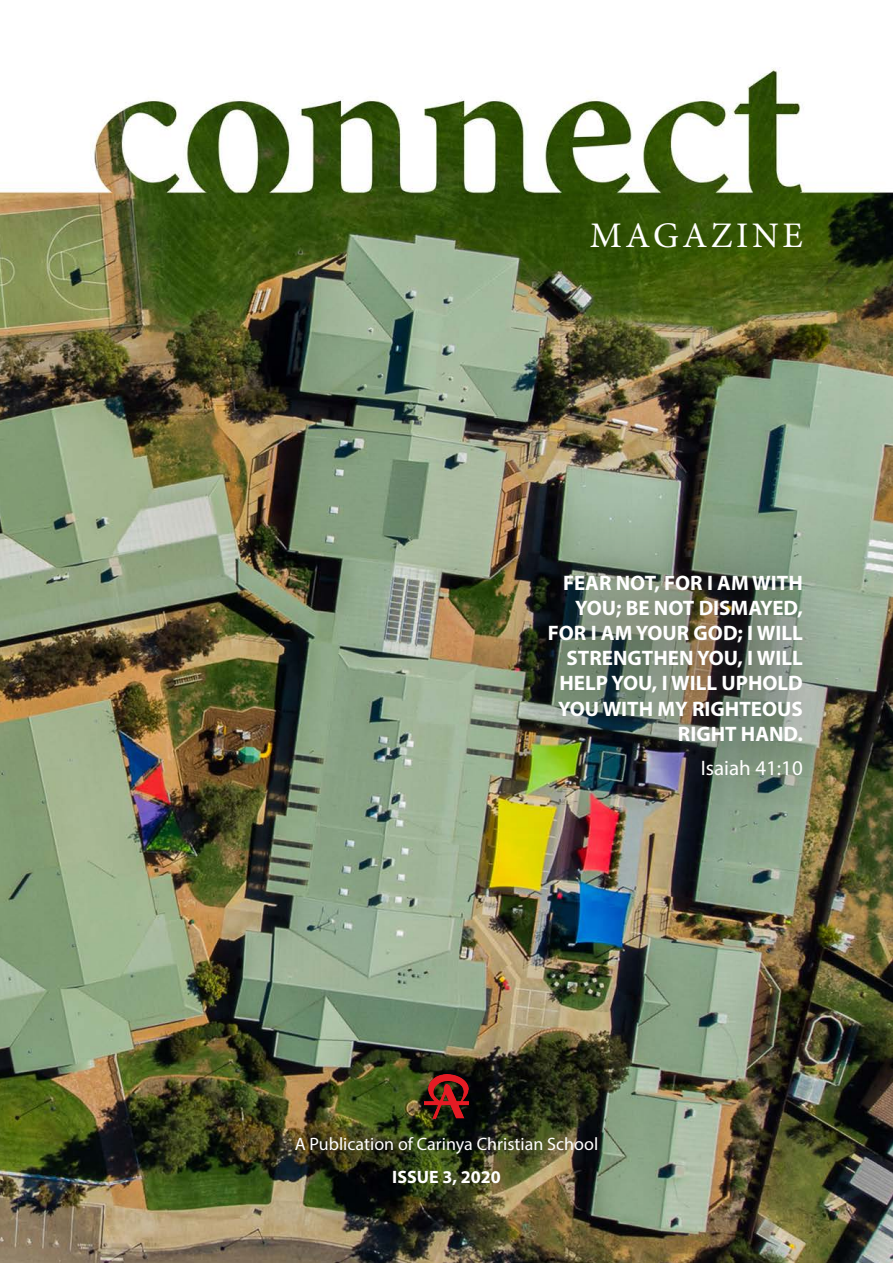
<style>
.page{position:relative;width:893px;height:1263px;background:#fff}
.page>*{position:absolute;margin:0;border:0;box-sizing:border-box;transform-origin:0 0}
.t1{font:36px "Minion Pro";letter-spacing:.1em;color:#fff}
.t2{font:700 21px/25.2px "Myriad Pro";color:#fff;text-align:right}
.t3{font:21px "Myriad Pro";color:#fff}
.t4{font:18px "Myriad Pro";color:#fff}
.t5{font:700 18px "Myriad Pro";color:#fff}
</style>
<div class="page">
<img style="left:0;top:67px;width:893px;height:1196px">
<img style="left:424px;top:1074px;width:45px;height:44px">
<img style="left:486px;top:503px;width:386px;height:342px">
<p class="t1" style="left:590px;top:212px;width:214px">MAGAZINE</p>
<p class="t2" style="left:548px;top:569px;width:256px">FEAR NOT, FOR I AM WITH<br>YOU; BE NOT DISMAYED,<br>FOR I AM YOUR GOD; I WILL<br>STRENGTHEN YOU, I WILL<br>HELP YOU, I WILL UPHOLD<br>YOU WITH MY RIGHTEOUS<br>RIGHT HAND.</p>
<p class="t3" style="left:701px;top:755px;width:104px">Isaiah 41:10</p>
<p class="t4" style="left:295px;top:1133px;width:305px">A Publication of Carinya Christian School</p>
<p class="t5" style="left:392px;top:1166px;width:110px">ISSUE 3, 2020</p>
</div>
